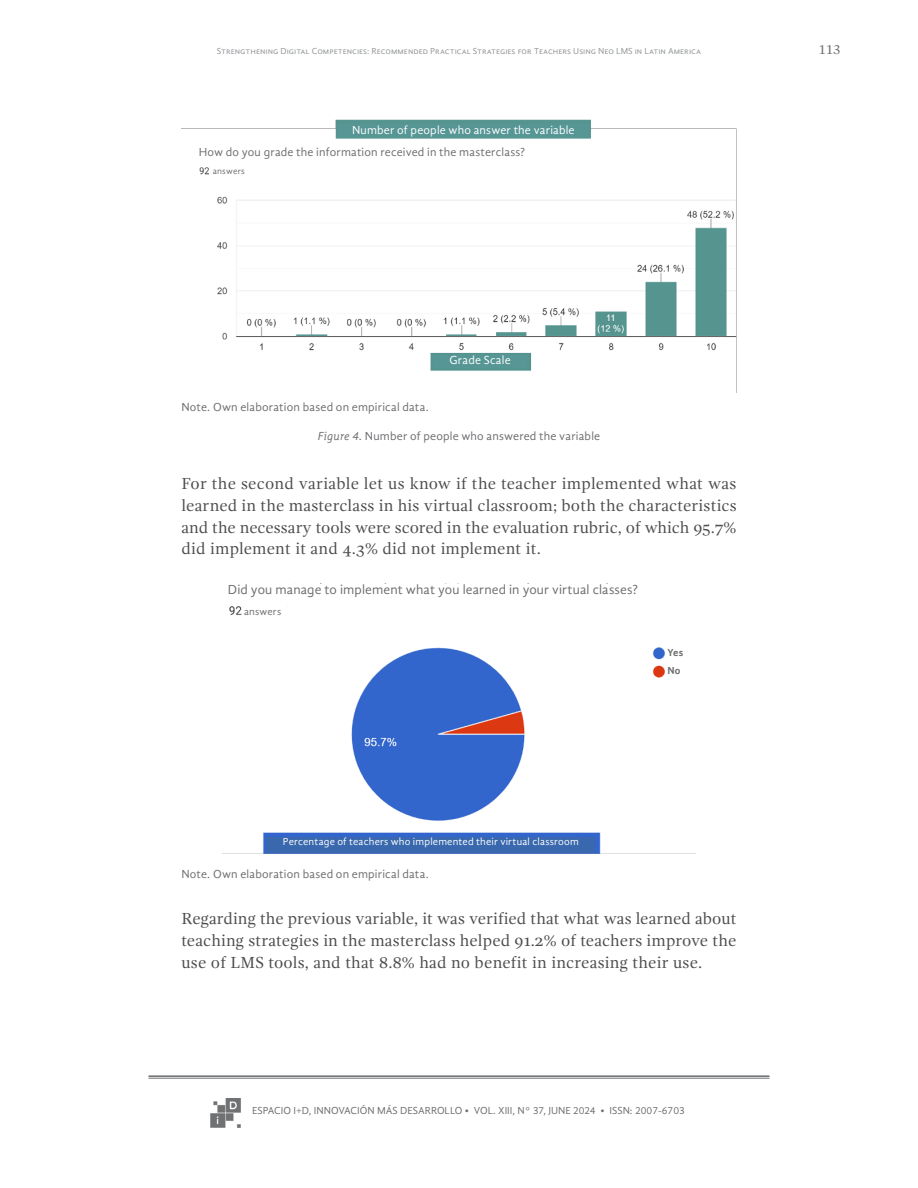
<style>
.page{position:relative;width:918px;height:1188px;background:#fff}
.page>*{position:absolute;margin:0;border:0;box-sizing:border-box;transform-origin:0 0}
.Párrafo_p{font:16.5px/21.8px "Gandhi Serif";letter-spacing:.005em;color:#4b4c4d;text-align:justify}
.t1{font:13.5px "Gandhi Sans";letter-spacing:.01em;color:#6c6d70}
.t2{font:13.5px "Gandhi Serif";color:#6c6d70}
.Pie_de_foto{font:12px "Gandhi Sans";letter-spacing:.015em;color:#6c6d70}
.t3{font:12px "Gandhi Sans";letter-spacing:.015em;color:#fff}
.t4{font:10.5px "Gandhi Sans";color:#6c6d70}
.t5{font:10.5px "Gandhi Sans";letter-spacing:.02em;color:#fff}
.t6{font:10.5px "Gandhi Sans";letter-spacing:.02em;color:#6c6d70}
.t7{font:700 10.5px "Gandhi Sans";color:#6c6d70}
.t8{font:9px "Gandhi Sans";color:#939598}
.t9{font:9px "Gandhi Sans";letter-spacing:.025em;color:#6c6d70}
.s1{font-style:italic}
</style>
<div class="page">
<hr style="left:148px;top:1075px;width:622px;height:2px;background:#6c6d70">
<hr style="left:148px;top:1078px;width:622px;height:1px;background:#6c6d70">
<img style="left:211px;top:1098px;width:29px;height:29px">
<img style="left:181px;top:119px;width:556px;height:273px">
<div style="left:338px;top:125px;width:251px;height:12px;background:#569695"></div>
<div style="left:433px;top:355px;width:94px;height:13px;background:#569695"></div>
<div style="left:199px;top:147px;width:345px;height:16px;background:#fff"></div>
<div style="left:213px;top:168px;width:45px;height:10px;background:#fff"></div>
<img style="left:223px;top:583px;width:472px;height:271px">
<div style="left:228px;top:584px;width:426px;height:15px;background:#fff"></div>
<div style="left:244px;top:607px;width:59px;height:10px;background:#fff"></div>
<div style="left:667px;top:648px;width:26px;height:11px;background:#fff"></div>
<div style="left:667px;top:666px;width:26px;height:11px;background:#fff"></div>
<div style="left:267px;top:837px;width:328px;height:16px;background:#3968ae"></div>
<p class="t8" style="left:217px;top:46px;width:486px">Strengthening Digital Competencies: Recommended Practical Strategies for Teachers Using Neo LMS in Latin America</p>
<p class="t2" style="left:818px;top:42px;width:24px">113</p>
<p class="t3" style="left:352px;top:123px;width:224px">Number of people who answer the variable</p>
<p class="Pie_de_foto" style="left:199px;top:145px;width:328px">How do you grade the information received in the masterclass?</p>
<p class="t9" style="left:213px;top:166px;width:34px">answers</p>
<p class="t3" style="left:449px;top:354px;width:63px">Grade Scale</p>
<p class="Pie_de_foto" style="left:181px;top:400px;width:249px">Note. Own elaboration based on empirical data.</p>
<p class="Pie_de_foto" style="left:318px;top:429px;width:284px"><span class="s1">Figure 4.</span> Number of people who answered the variable</p>
<p class="Párrafo_p" style="left:181px;top:473px;width:557px">For the second variable let us know if the teacher implemented what was learned in the masterclass in his virtual classroom; both the characteristics and the necessary tools were scored in the evaluation rubric, of which 95.7% did implement it and 4.3% did not implement it.</p>
<p class="t1" style="left:228px;top:582px;width:412px">Did you manage to implement what you learned in your virtual classes?</p>
<p class="t6" style="left:244px;top:605px;width:39px">answers</p>
<p class="t7" style="left:667px;top:646px;width:17px">Yes</p>
<p class="t7" style="left:667px;top:665px;width:15px">No</p>
<p class="t5" style="left:283px;top:836px;width:297px">Percentage of teachers who implemented their virtual classroom</p>
<p class="Pie_de_foto" style="left:181px;top:867px;width:249px">Note. Own elaboration based on empirical data.</p>
<p class="Párrafo_p" style="left:181px;top:908px;width:557px">Regarding the previous variable, it was verified that what was learned about teaching strategies in the masterclass helped 91.2% of teachers improve the use of LMS tools, and that 8.8% had no benefit in increasing their use.</p>
<p class="t4" style="left:252px;top:1105px;width:434px">ESPACIO I+D, INNOVACIÓN MÁS DESARROLLO • VOL. XIII, N° 37, JUNE 2024 • ISSN: 2007-6703</p>
</div>
